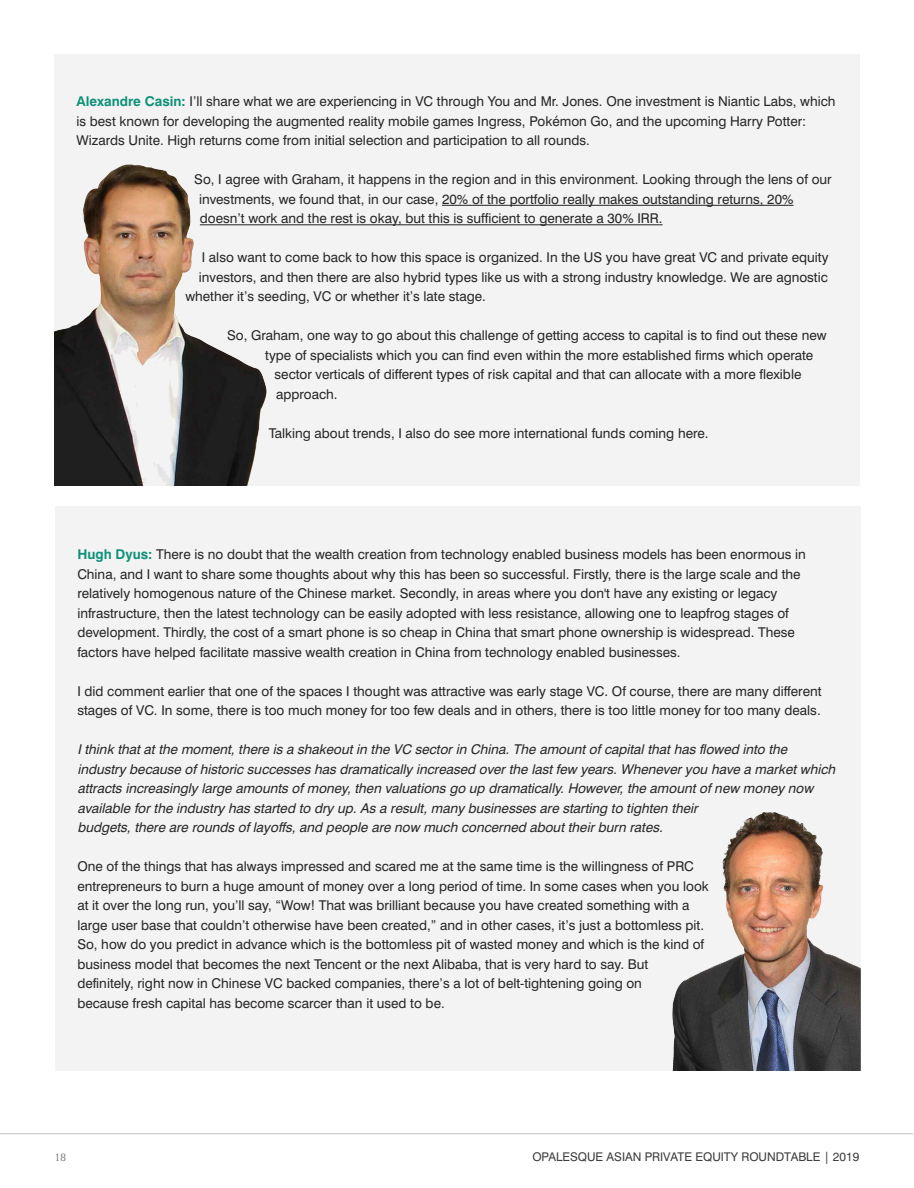
<style>
.page{position:relative;width:914px;height:1188px;background:#fff}
.page>*{position:absolute;margin:0;border:0;box-sizing:border-box;transform-origin:0 0}
.t1{font:13.5px/19.5px "Swiss 721 BT";color:#272526}
.t2{font:italic 13.5px/19.5px "Swiss 721 BT";color:#272526}
.t3{font:12px "Swiss 721 BT";color:#3f3f41}
.t4{font:12px "Rotis Serif";color:#808080}
.s1{font-weight:700;color:#0f9279}
</style>
<div class="page">
<hr style="left:0;top:1134px;width:913px;height:1px;background:#c0c0c0">
<div style="left:54px;top:54px;width:806px;height:432px;background:#f3f3f3"></div>
<hr style="left:442px;top:205px;width:351px;height:1px;background:#272526">
<hr style="left:200px;top:224px;width:462px;height:1px;background:#272526">
<img style="left:54px;top:165px;width:213px;height:321px">
<div style="left:55px;top:507px;width:806px;height:564px;background:#f3f3f3"></div>
<img style="left:672px;top:812px;width:189px;height:259px">
<p class="t1" style="left:76px;top:92px;width:760px"><span class="s1">Alexandre Casin:</span> I’ll share what we are experiencing in VC through You and Mr. Jones. One investment is Niantic Labs, which is best known for developing the augmented reality mobile games Ingress, Pokémon Go, and the upcoming Harry Potter:<br>Wizards Unite. High returns come from initial selection and participation to all rounds.</p>
<p class="t1" style="left:199px;top:170px;width:634px;text-indent:-5px">So, I agree with Graham, it happens in the region and in this environment. Looking through the lens of our investments, we found that, in our case, 20% of the portfolio really makes outstanding returns, 20% doesn’t work and the rest is okay, but this is sufficient to generate a 30% IRR.</p>
<p class="t1" style="left:202px;top:248px;width:628px">I also want to come back to how this space is organized. In the US you have great VC and private equity</p>
<p class="t1" style="left:199px;top:267px;width:630px">investors, and then there are also hybrid types like us with a strong industry knowledge. We are agnostic</p>
<p class="t1" style="left:185px;top:287px;width:302px">whether it’s seeding, VC or whether it’s late stage.</p>
<p class="t1" style="left:227px;top:326px;width:601px">So, Graham, one way to go about this challenge of getting access to capital is to find out these new</p>
<p class="t1" style="left:265px;top:345px;width:549px">type of specialists which you can find even within the more established firms which operate</p>
<p class="t1" style="left:275px;top:365px;width:528px">sector verticals of different types of risk capital and that can allocate with a more flexible</p>
<p class="t1" style="left:276px;top:384px;width:63px">approach.</p>
<p class="t1" style="left:269px;top:423px;width:441px">Talking about trends, I also do see more international funds coming here.</p>
<p class="t1" style="left:77px;top:545px;width:730px"><span class="s1">Hugh Dyus:</span> There is no doubt that the wealth creation from technology enabled business models has been enormous in China, and I want to share some thoughts about why this has been so successful. Firstly, there is the large scale and the relatively homogenous nature of the Chinese market. Secondly, in areas where you don't have any existing or legacy infrastructure, then the latest technology can be easily adopted with less resistance, allowing one to leapfrog stages of development. Thirdly, the cost of a smart phone is so cheap in China that smart phone ownership is widespread. These factors have helped facilitate massive wealth creation in China from technology enabled businesses.</p>
<p class="t1" style="left:77px;top:681px;width:746px">I did comment earlier that one of the spaces I thought was attractive was early stage VC. Of course, there are many different stages of VC. In some, there is too much money for too few deals and in others, there is too little money for too many deals.</p>
<p class="t2" style="left:77px;top:740px;width:763px">I think that at the moment, there is a shakeout in the VC sector in China. The amount of capital that has flowed into the industry because of historic successes has dramatically increased over the last few years. Whenever you have a market which attracts increasingly large amounts of money, then valuations go up dramatically. However, the amount of new money now available for the industry has started to dry up. As a result, many businesses are starting to tighten their<br>budgets, there are rounds of layoffs, and people are now much concerned about their burn rates.</p>
<p class="t1" style="left:77px;top:857px;width:633px">One of the things that has always impressed and scared me at the same time is the willingness of PRC entrepreneurs to burn a huge amount of money over a long period of time. In some cases when you look at it over the long run, you’ll say, “Wow! That was brilliant because you have created something with a large user base that couldn’t otherwise have been created,” and in other cases, it’s just a bottomless pit.<br>So, how do you predict in advance which is the bottomless pit of wasted money and which is the kind of business model that becomes the next Tencent or the next Alibaba, that is very hard to say. But<br>definitely, right now in Chinese VC backed companies, there’s a lot of belt-tightening going on<br>because fresh capital has become scarcer than it used to be.</p>
<p class="t4" style="left:54px;top:1150px;width:14px">18</p>
<p class="t3" style="left:532px;top:1150px;width:328px">OPALESQUE ASIAN PRIVATE EQUITY ROUNDTABLE | 2019</p>
</div>
